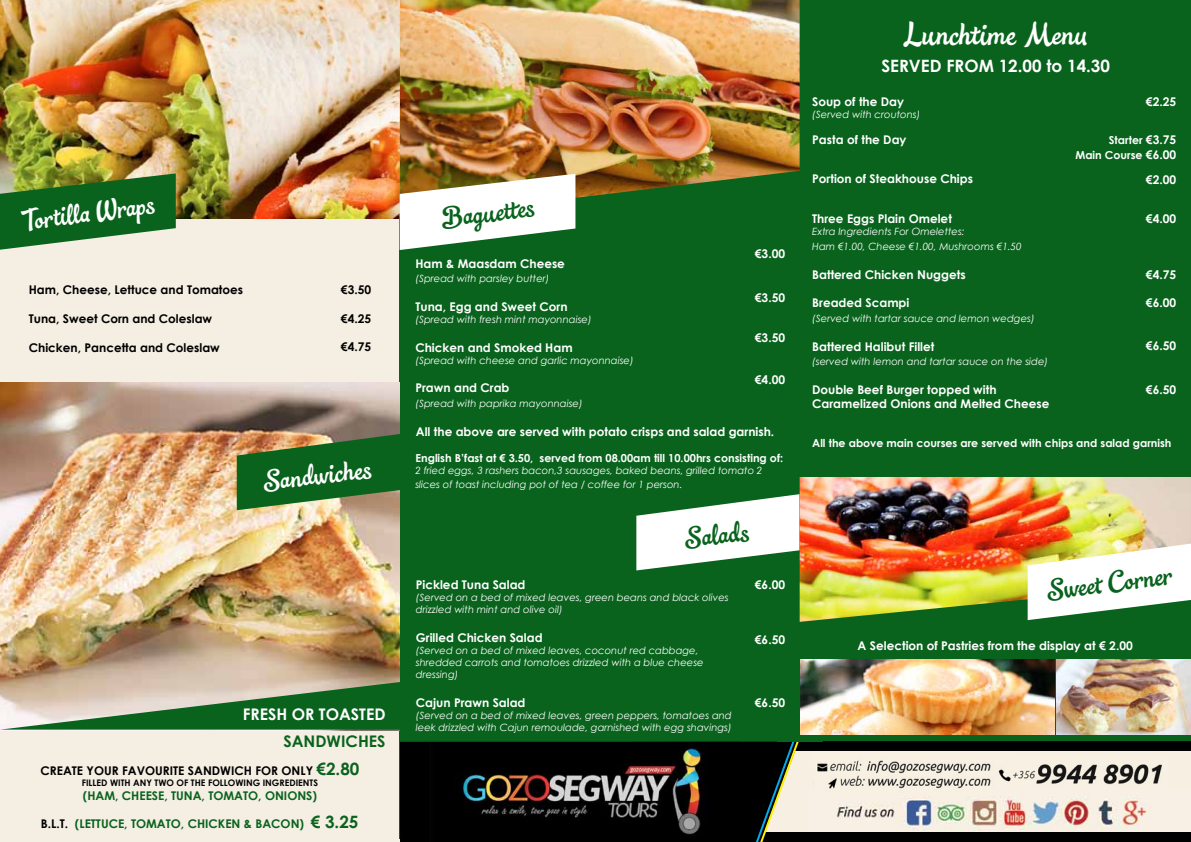
<style>
.page{position:relative;width:1191px;height:842px;background:#fff}
.page>*{position:absolute;margin:0;border:0;box-sizing:border-box;transform-origin:0 0}
.t1{font:33px "Ollie";color:#fff}
.t2{font:29px "Ollie";color:#09631d}
.t3{font:29px "Ollie";color:#fff}
.t4{font:700 17px "Century Gothic";color:#fff}
.t5{font:700 17px "Century Gothic";color:#09631d}
.t6{font:700 16px "Century Gothic";color:#fff}
.t7{font:700 16px "Century Gothic";color:#09631d}
.t8{font:700 12px/14.4px "Century Gothic";color:#fff}
.t9{font:700 12px "Century Gothic";color:#000}
.t10{font:700 12px "Century Gothic";color:#09631d}
.t11{font:700 11px/14.4px "Century Gothic";color:#fff;text-align:right}
.t12{font:italic 10px/12px "Century Gothic";color:#fff}
.t13{font:700 9px "Century Gothic";color:#000}
.s1{font-size:17px;color:#09631d}
.s2{color:#000}
.s3{font-size:12px}
</style>
<div class="page">
<div style="left:0;top:212px;width:400px;height:630px;background:#f4eee3"></div>
<div style="left:400px;top:0;width:791px;height:838px;background:#09631d"></div>
<img style="left:0;top:383px;width:400px;height:299px">
<img style="left:799px;top:477px;width:392px;height:145px">
<svg style="left:0;top:682px;width:400px;height:48px;background:#769970"></svg>
<img style="left:0;top:0;width:799px;height:219px">
<svg style="left:0;top:173px;width:176px;height:77px;background:#3f7f3f"></svg>
<svg style="left:237px;top:434px;width:163px;height:76px;background:#3d7336"></svg>
<svg style="left:636px;top:494px;width:163px;height:76px"></svg>
<svg style="left:400px;top:174px;width:175px;height:76px;background:#cbd4c0"></svg>
<svg style="left:1027px;top:544px;width:164px;height:76px;background:#d8e2ca"></svg>
<div style="left:760px;top:743px;width:431px;height:99px;background:#f7f0e2"></div>
<img style="left:810px;top:795px;width:381px;height:38px">
<img style="left:813px;top:760px;width:199px;height:36px">
<img style="left:996px;top:760px;width:166px;height:34px">
<div style="left:780px;top:742px;width:411px;height:9px;background:#000"></div>
<div style="left:747px;top:833px;width:444px;height:9px;background:#000"></div>
<svg style="left:400px;top:741px;width:401px;height:101px;background:#21201d"></svg>
<div style="left:778px;top:732px;width:45px;height:10px;background:#09631d"></div>
<img style="left:800px;top:660px;width:254px;height:75px">
<img style="left:1056px;top:660px;width:135px;height:75px">
<h2 class="t3" style="left:20px;top:203px;width:135px;rotate:-7deg">Tortilla Wraps</h2>
<p class="t9" style="left:29px;top:282px;width:216px">Ham, Cheese, Lettuce and Tomatoes</p>
<p class="t9" style="left:29px;top:311px;width:185px">Tuna, Sweet Corn and Coleslaw</p>
<p class="t9" style="left:29px;top:340px;width:193px">Chicken, Pancetta and Coleslaw</p>
<p class="t9" style="left:341px;top:282px;width:32px">€3.50</p>
<p class="t9" style="left:341px;top:311px;width:32px">€4.25</p>
<p class="t9" style="left:341px;top:339px;width:32px">€4.75</p>
<h2 class="t3" style="left:261px;top:464px;width:111px;rotate:-7deg">Sandwiches</h2>
<h3 class="t6" style="left:243px;top:704px;width:144px">FRESH OR TOASTED</h3>
<h3 class="t7" style="left:283px;top:731px;width:104px">SANDWICHES</h3>
<p class="t9" style="left:40px;top:763px;width:320px">CREATE YOUR FAVOURITE SANDWICH FOR ONLY <span class="s1">€2.80</span></p>
<p class="t13" style="left:82px;top:777px;width:10px">Filled</p>
<p class="t13" style="left:110px;top:777px;width:6px">with</p>
<p class="t13" style="left:133px;top:777px;width:8px">any</p>
<p class="t13" style="left:155px;top:777px;width:8px">two</p>
<p class="t13" style="left:176px;top:777px;width:21px">of the</p>
<p class="t13" style="left:208px;top:777px;width:7px">following</p>
<p class="t13" style="left:263px;top:777px;width:6px">ingredients</p>
<p class="t10" style="left:83px;top:788px;width:56px">(Ham, Cheese</p>
<p class="t10" style="left:164px;top:788px;width:21px">, Tuna</p>
<p class="t10" style="left:202px;top:788px;width:22px">, Tomato</p>
<p class="t10" style="left:258px;top:788px;width:25px">, Onions</p>
<p class="t10" style="left:312px;top:788px;width:6px">)</p>
<p class="t10" style="left:41px;top:816px;width:52px"><span class="s2">B.L.T.</span> (Lettuce</p>
<p class="t10" style="left:124px;top:816px;width:22px">, Tomato</p>
<p class="t10" style="left:181px;top:816px;width:92px">, Chicken &amp; Bacon</p>
<h3 class="t5" style="left:299px;top:811px;width:60px"><span class="s3">)</span> € 3.25</h3>
<h2 class="t2" style="left:439px;top:201px;width:96px;rotate:-7deg">Baguett es</h2>
<p class="t8" style="left:415px;top:256px;width:151px">Ham &amp; Maasdam Cheese</p>
<p class="t12" style="left:415px;top:272px;width:136px">(Spread with parsley butter)</p>
<p class="t8" style="left:415px;top:299px;width:154px">Tuna, Egg and Sweet Corn</p>
<p class="t12" style="left:415px;top:313px;width:178px">(Spread with fresh mint mayonnaise)</p>
<p class="t8" style="left:415px;top:340px;width:159px">Chicken and Smoked Ham</p>
<p class="t12" style="left:415px;top:354px;width:220px">(Spread with cheese and garlic mayonnaise)</p>
<p class="t8" style="left:415px;top:380px;width:96px">Prawn and Crab</p>
<p class="t12" style="left:415px;top:397px;width:169px">(Spread with paprika mayonnaise)</p>
<p class="t8" style="left:755px;top:246px;width:32px">€3.00</p>
<p class="t8" style="left:755px;top:290px;width:32px">€3.50</p>
<p class="t8" style="left:755px;top:330px;width:32px">€3.50</p>
<p class="t8" style="left:755px;top:372px;width:32px">€4.00</p>
<p class="t8" style="left:416px;top:424px;width:360px">All the above are served with potato crisps and salad garnish.</p>
<p class="t11" style="left:415px;top:451px;width:369px">English B’fast at € 3.50, served from 08.00am till 10.00hrs consisting of:</p>
<p class="t12" style="left:415px;top:463px;width:348px;line-height:14.4px">2 fried eggs, 3 rashers bacon,3 sausages, baked beans, grilled tomato 2 slices of toast including pot of tea / coffee for 1 person.</p>
<h2 class="t2" style="left:682px;top:522px;width:66px;rotate:-7deg">Salads</h2>
<p class="t8" style="left:416px;top:577px;width:111px">Pickled Tuna Salad</p>
<p class="t12" style="left:416px;top:591px;width:314px">(Served on a bed of mixed leaves, green beans and black olives drizzled with mint and olive oil)</p>
<p class="t8" style="left:416px;top:630px;width:128px">Grilled Chicken Salad</p>
<p class="t12" style="left:416px;top:644px;width:289px">(Served on a bed of mixed leaves, coconut red cabbage, shredded carrots and tomatoes drizzled with a blue cheese dressing)</p>
<p class="t8" style="left:416px;top:695px;width:111px">Cajun Prawn Salad</p>
<p class="t12" style="left:416px;top:709px;width:317px">(Served on a bed of mixed leaves, green peppers, tomatoes and leek drizzled with Cajun remoulade, garnished with egg shavings)</p>
<p class="t8" style="left:755px;top:577px;width:32px">€6.00</p>
<p class="t8" style="left:755px;top:632px;width:32px">€6.50</p>
<p class="t8" style="left:755px;top:695px;width:32px">€6.50</p>
<h1 class="t1" style="left:903px;top:14px;width:186px">Lunchtime Menu</h1>
<h3 class="t4" style="left:881px;top:55px;width:230px">SERVED FROM 12.00 to 14.30</h3>
<p class="t8" style="left:812px;top:94px;width:93px">Soup of the Day</p>
<p class="t12" style="left:812px;top:108px;width:110px">(Served with croutons)</p>
<p class="t8" style="left:812px;top:132px;width:96px">Pasta of the Day</p>
<p class="t8" style="left:812px;top:171px;width:162px">Portion of Steakhouse Chips</p>
<p class="t8" style="left:812px;top:211px;width:141px">Three Eggs Plain Omelet</p>
<p class="t12" style="left:812px;top:224px;width:211px;line-height:14.4px">Extra Ingredients For Omelettes:<br>Ham €1.00, Cheese €1.00, Mushrooms €1.50</p>
<p class="t8" style="left:812px;top:267px;width:155px">Battered Chicken Nuggets</p>
<p class="t8" style="left:812px;top:295px;width:99px">Breaded Scampi</p>
<p class="t12" style="left:812px;top:312px;width:224px">(Served with tartar sauce and lemon wedges)</p>
<p class="t8" style="left:812px;top:339px;width:124px">Battered Halibut Fillet</p>
<p class="t12" style="left:812px;top:355px;width:238px">(served with lemon and tartar sauce on the side)</p>
<p class="t8" style="left:812px;top:382px;width:239px">Double Beef Burger topped with<br>Caramelized Onions and Melted Cheese</p>
<p class="t8" style="left:1146px;top:94px;width:32px">€2.25</p>
<p class="t11" style="left:1075px;top:133px;width:102px">Starter <span class="s3">€3.75<br></span>Main Course <span class="s3">€6.00</span></p>
<p class="t8" style="left:1146px;top:173px;width:32px">€2.00</p>
<p class="t8" style="left:1146px;top:211px;width:32px">€4.00</p>
<p class="t8" style="left:1146px;top:267px;width:32px">€4.75</p>
<p class="t8" style="left:1146px;top:295px;width:32px">€6.00</p>
<p class="t8" style="left:1146px;top:339px;width:32px">€6.50</p>
<p class="t8" style="left:1146px;top:382px;width:32px">€6.50</p>
<p class="t11" style="left:812px;top:436px;width:361px">All the above main courses are served with chips and salad garnish</p>
<h2 class="t2" style="left:1044px;top:573px;width:128px;rotate:-7deg">Sweet Corner</h2>
<p class="t8" style="left:857px;top:638px;width:277px">A Selection of Pastries from the display at € 2.00</p>
</div>
